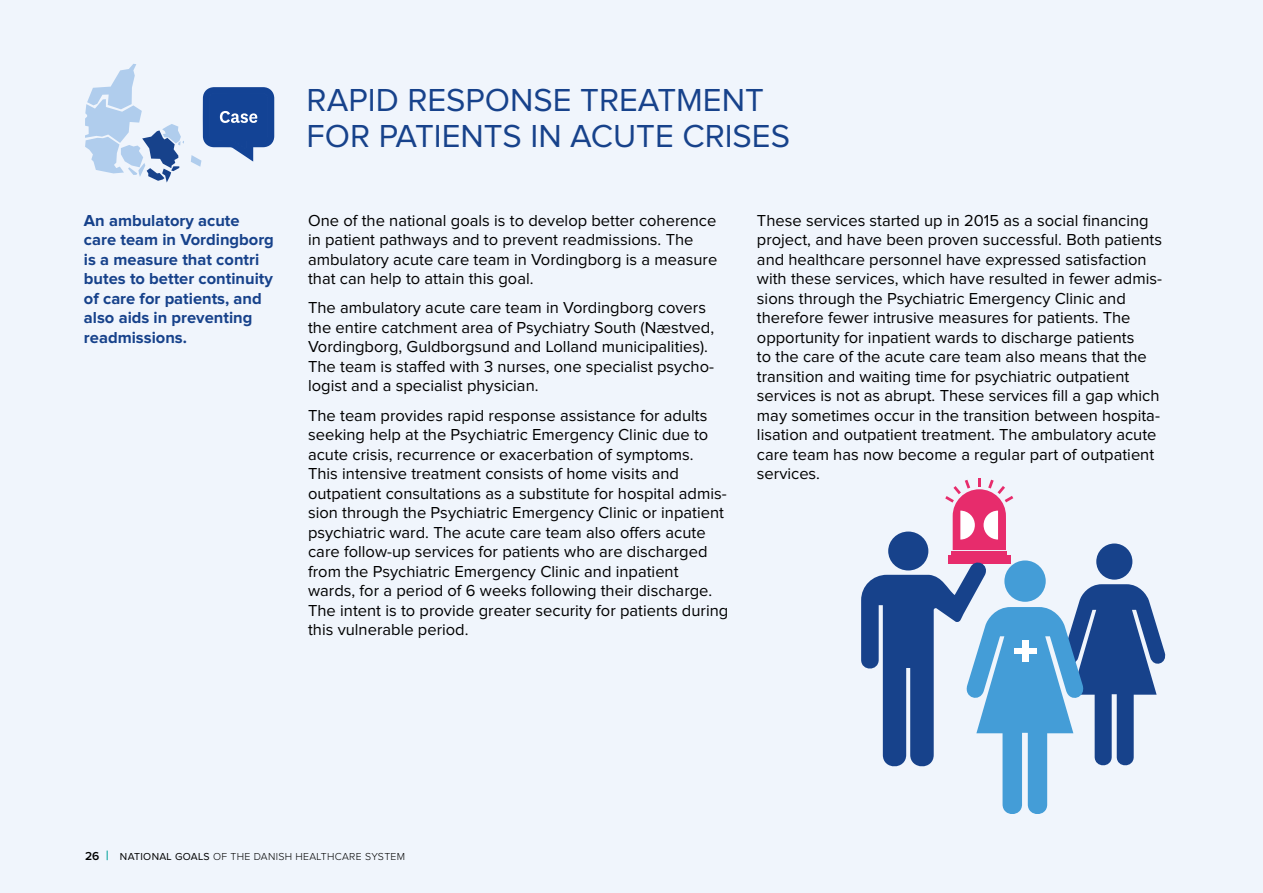
<style>
.page{position:relative;width:1263px;height:893px;background:#f0f5fc}
.page>*{position:absolute;margin:0;border:0;box-sizing:border-box;transform-origin:0 0}
.t1{font:33px/36px "Proxima Nova";color:#17428b}
.t2{font:16.5px/19.5px "Proxima Nova";color:#000}
.t3{font:700 16.5px/19.5px "Proxima Nova";color:#17428b}
.t4{font:600 12px "Proxima Nova";color:#000}
.t5{font:300 10.5px "Proxima Nova";letter-spacing:.03em;color:#000}
.s1{font-family:"Proxima Nova Regular 3";font-weight:400}
</style>
<div class="page">
<svg style="left:85px;top:64px;width:99px;height:119px"></svg>
<svg style="left:191px;top:87px;width:83px;height:80px"></svg>
<svg style="left:945px;top:478px;width:68px;height:72px"></svg>
<div style="left:951px;top:552px;width:56px;height:5px;background:#e72c6c"></div>
<div style="left:948px;top:555px;width:62px;height:8px;background:#e72c6c"></div>
<div style="left:1096px;top:543px;width:36px;height:37px;background:#17428b;border-radius:50%"></div>
<div style="left:888px;top:532px;width:40px;height:38px;background:#17428b;border-radius:50%"></div>
<svg style="left:861px;top:557px;width:305px;height:257px"></svg>
<div style="left:1022px;top:640px;width:6px;height:21px;background:#fff"></div>
<div style="left:1014px;top:648px;width:22px;height:5px;background:#fff"></div>
<h2 class="t1" style="left:307px;top:84px;width:485px">RAPID RESPONSE TREATMENT<br>FOR PATIENTS IN ACUTE CRISES</h2>
<p class="t3" style="left:84px;top:211px;width:191px">An ambulatory acute care team in Vordingborg is a measure that contri butes to better continuity of care for patients, and also aids in preventing readmissions.</p>
<p class="t2" style="left:308px;top:211px;width:411px">One of the national goals is to develop better coherence in patient pathways and to prevent readmissions. The ambulatory acute care team in Vordingborg is a measure that can help to attain this goal.</p>
<p class="t2" style="left:308px;top:299px;width:408px">The ambulatory acute care team in Vordingborg covers the entire catchment area of Psychiatry South (Næstved, Vordingborg, Guldborgsund and Lolland municipalities).<br>The team is staffed with 3 nurses, one specialist psycho&shy;logist and a specialist physician.</p>
<p class="t2" style="left:308px;top:406px;width:422px">The team provides rapid response assistance for adults seeking help at the Psychiatric Emergency Clinic due to acute crisis, recurrence or exacerbation of symptoms.<br>This intensive treatment consists of home visits and outpatient consultations as a substitute for hospital admis&shy;sion through the Psychiatric Emergency Clinic or inpatient psychiatric ward. The acute care team also offers acute care follow-up services for patients who are discharged from the Psychiatric Emergency Clinic and inpatient wards, for a period of 6 weeks following their discharge.<br>The intent is to provide greater security for patients during this vulnerable period.</p>
<p class="t2" style="left:757px;top:211px;width:407px">These services started up in 2015 as a social financing project, and have been proven successful. Both patients and healthcare personnel have expressed satisfaction with these services, which have resulted in fewer admis&shy;sions through the Psychiatric Emergency Clinic and therefore fewer intrusive measures for patients. The opportunity for inpatient wards to discharge patients<br>to the care of the acute care team also means that the transition and waiting time for psychiatric outpatient services is not as abrupt. These services fill a gap which may sometimes occur in the transition between hospita&shy;lisation and outpatient treatment. The ambulatory acute care team has now become a regular part of outpatient services.</p>
<p class="t4" style="left:85px;top:850px;width:16px">26</p>
<p class="t5" style="left:120px;top:852px;width:287px"><span class="s1">NATIONAL GOALS</span> OF THE DANISH HEALTHCARE SYSTEM</p>
</div>
